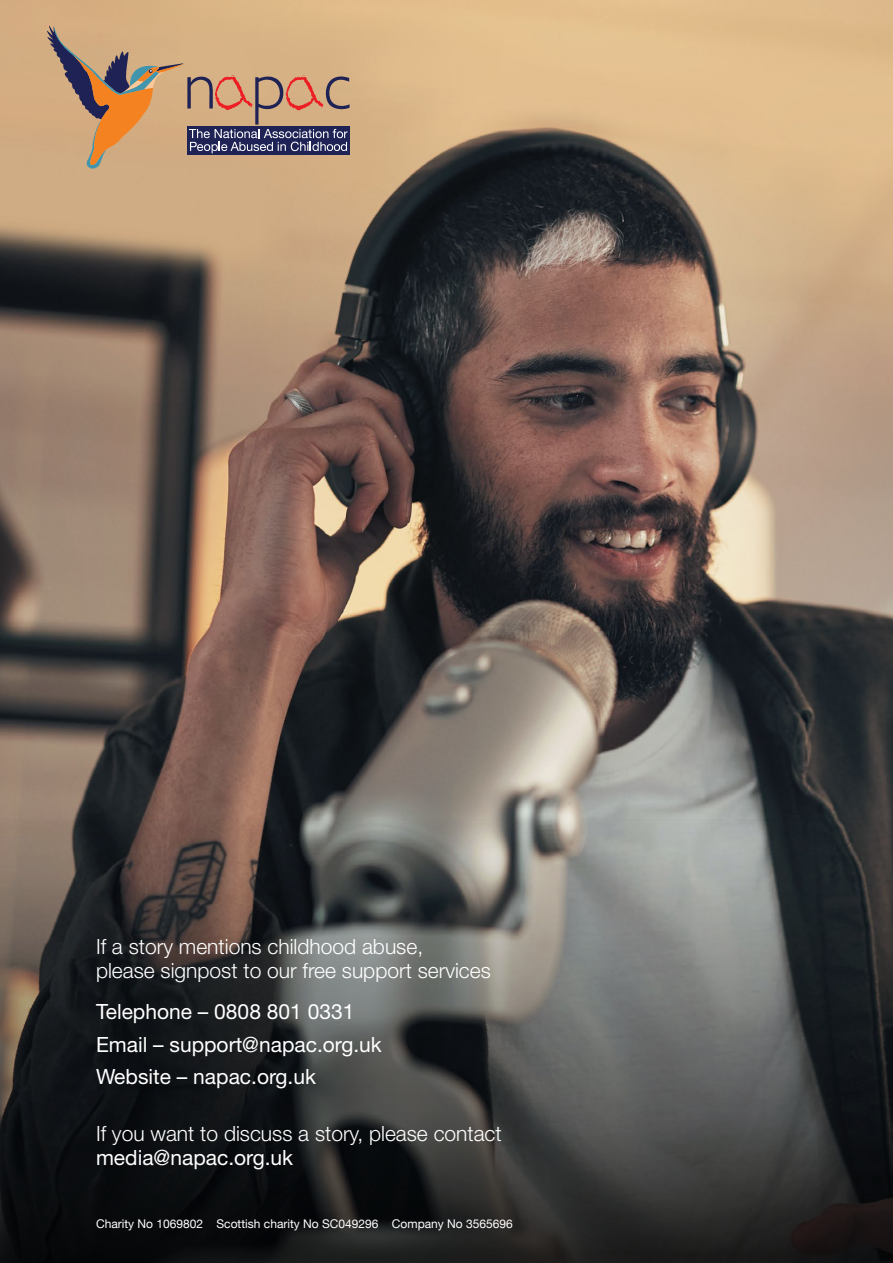
<style>
.page{position:relative;width:893px;height:1263px;background:#fff}
.page>*{position:absolute;margin:0;border:0;box-sizing:border-box;transform-origin:0 0}
.t1{font:300 21px/24px "Helvetica Neue";color:#fff}
.t2{font:21px/32.5px "Helvetica Neue";color:#fff}
.t3{font:12px "Helvetica Neue";color:#fff}
</style>
<div class="page">
<img style="left:0;top:0;width:893px;height:817px">
<svg style="left:0;top:817px;width:893px;height:446px;background:#424241"></svg>
<svg style="left:47px;top:26px;width:303px;height:143px;background:#b99577"></svg>
<p class="t1" style="left:96px;top:934px;width:396px">If a story mentions childhood abuse,<br>please signpost to our free support services</p>
<p class="t2" style="left:96px;top:995px;width:287px">Telephone – 0808 801 0331<br>Email – support@napac.org.uk<br>Website – napac.org.uk</p>
<p class="t1" style="left:96px;top:1121px;width:407px">If you want to discuss a story, please contact</p>
<p class="t2" style="left:96px;top:1140px;width:199px">media@napac.org.uk</p>
<p class="t3" style="left:96px;top:1215px;width:418px">Charity No 1069802 Scottish charity No SC049296 Company No 3565696</p>
</div>
